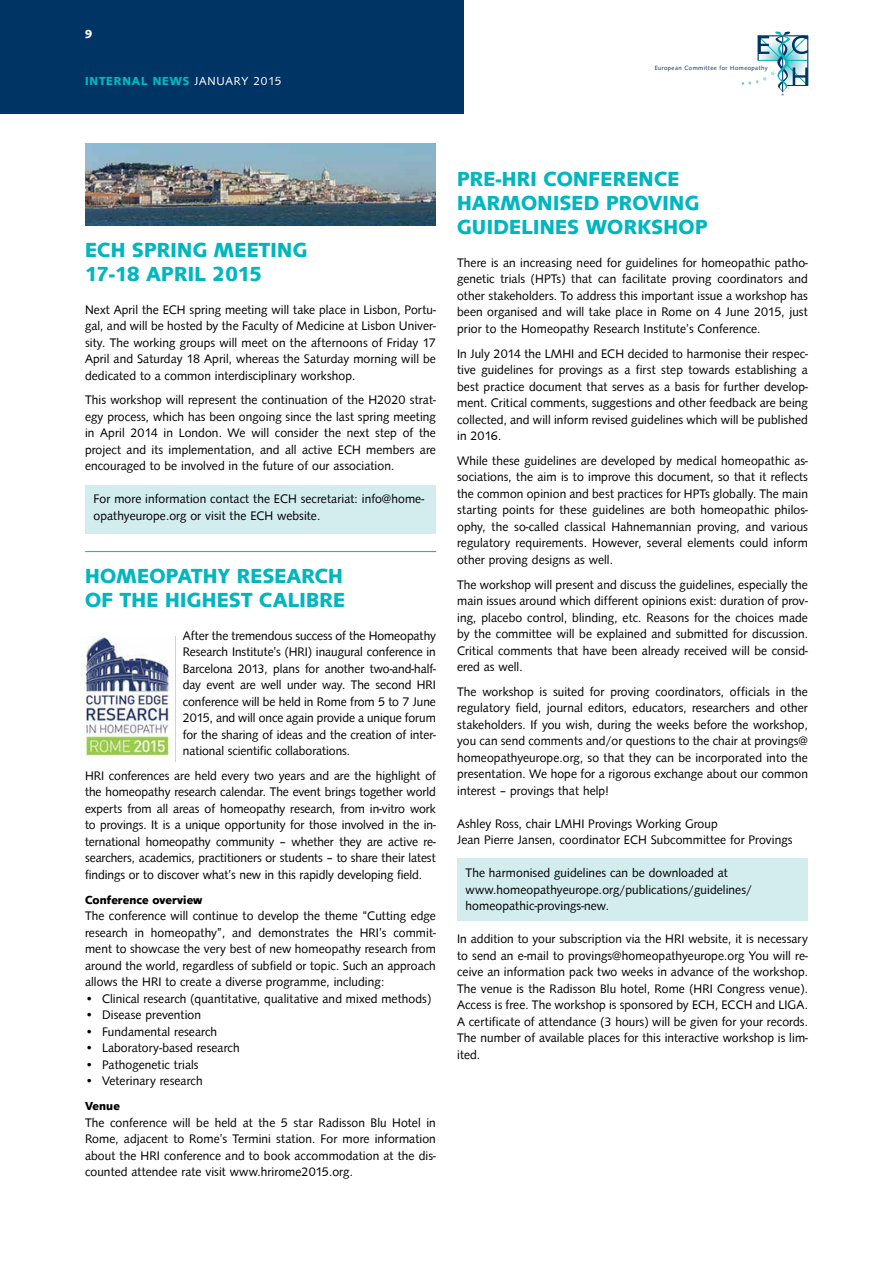
<style>
.page{position:relative;width:893px;height:1263px;background:#fff}
.page>*{position:absolute;margin:0;border:0;box-sizing:border-box;transform-origin:0 0}
.t1{font:700 21px/24px "Syntax D";letter-spacing:.02em;color:#00b6bf}
.t2{font:12.75px/16.5px "Syntax D";letter-spacing:.01em;color:#000;text-align:justify}
.t3{font:700 12px "Syntax D";letter-spacing:.075em;color:#00b6bf}
.t4{font:700 12px "Syntax D";color:#000}
.t5{font:700 12px "Syntax D";color:#fff}
.t6{font:6.3px "Syntax D";letter-spacing:.075em;color:#003465}
.s1{font-weight:400;color:#fff}
</style>
<div class="page">
<div style="left:0;top:0;width:463px;height:114px;background:#003465"></div>
<hr style="left:808px;top:36px;width:1px;height:49px;background:#003465">
<svg style="left:741px;top:31px;width:67px;height:65px"></svg>
<div style="left:457px;top:858px;width:351px;height:62px;background:#d3edee"></div>
<div style="left:85px;top:485px;width:351px;height:49px;background:#d3edee"></div>
<img style="left:85px;top:144px;width:351px;height:81px">
<img style="left:80px;top:637px;width:95px;height:121px">
<hr style="left:85px;top:551px;width:351px;height:1px;background:#00b6bf">
<p class="t5" style="left:85px;top:27px;width:9px">9</p>
<p class="t3" style="left:85px;top:74px;width:198px">INTERNAL NEWS <span class="s1">January 2015</span></p>
<p class="t6" style="left:655px;top:64px;width:115px">European Committee for Homeopathy</p>
<h1 class="t1" style="left:85px;top:238px;width:14px">ECH</h1>
<h1 class="t1" style="left:85px;top:238px;width:224px;text-indent:47px">SPRING MEETING<br>17-18 APRIL 2015</h1>
<p class="t2" style="left:85px;top:301px;width:352px">Next April the ECH spring meeting will take place in Lisbon, Portu&shy;gal, and will be hosted by the Faculty of Medicine at Lisbon Univer&shy;sity. The working groups will meet on the afternoons of Friday 17<br>April and Saturday 18 April, whereas the Saturday morning will be dedicated to a common interdisciplinary workshop.</p>
<p class="t2" style="left:85px;top:392px;width:352px">This workshop will represent the continuation of the H2020 strat&shy;egy process, which has been ongoing since the last spring meeting in April 2014 in London. We will consider the next step of the project and its implementation, and all active ECH members are encouraged to be involved in the future of our association.</p>
<p class="t2" style="left:94px;top:491px;width:332px">For more information contact the ECH secretariat: info@home&shy;opathyeurope.org or visit the ECH website.</p>
<h1 class="t1" style="left:85px;top:564px;width:261px">HOMEOPATHY RESEARCH<br>OF THE HIGHEST CALIBRE</h1>
<p class="t2" style="left:183px;top:627px;width:255px">After the tremendous success of the Homeopathy Research Institute’s (HRI) inaugural conference in Barcelona 2013, plans for another two-and-half&shy;day event are well under way. The second HRI conference will be held in Rome from 5 to 7 June 2015, and will once again provide a unique forum for the sharing of ideas and the creation of inter&shy;national scientific collaborations.</p>
<p class="t2" style="left:85px;top:768px;width:352px">HRI conferences are held every two years and are the highlight of the homeopathy research calendar. The event brings together world experts from all areas of homeopathy research, from in-vitro work to provings. It is a unique opportunity for those involved in the in&shy;ternational homeopathy community – whether they are active re&shy;searchers, academics, practitioners or students – to share their latest findings or to discover what’s new in this rapidly developing field.</p>
<p class="t4" style="left:85px;top:893px;width:119px">CONFERENCE OVERVIEW</p>
<p class="t2" style="left:85px;top:908px;width:352px">The conference will continue to develop the theme “Cutting edge research in homeopathy”, and demonstrates the HRI’s commit&shy;ment to showcase the very best of new homeopathy research from around the world, regardless of subfield or topic. Such an approach allows the HRI to create a diverse programme, including:</p>
<p class="t2" style="left:85px;top:990px;width:348px">• Clinical research (quantitative, qualitative and mixed methods)</p>
<p class="t2" style="left:85px;top:1007px;width:118px">• Disease prevention</p>
<p class="t2" style="left:85px;top:1023px;width:133px">• Fundamental research</p>
<p class="t2" style="left:85px;top:1040px;width:156px">• Laboratory-based research</p>
<p class="t2" style="left:85px;top:1056px;width:115px">• Pathogenetic trials</p>
<p class="t2" style="left:85px;top:1073px;width:119px">• Veterinary research</p>
<p class="t4" style="left:85px;top:1099px;width:36px">VENUE</p>
<p class="t2" style="left:85px;top:1114px;width:352px">The conference will be held at the 5 star Radisson Blu Hotel in Rome, adjacent to Rome’s Termini station. For more information about the HRI conference and to book accommodation at the dis&shy;counted attendee rate visit www.hrirome2015.org.</p>
<h1 class="t1" style="left:457px;top:167px;width:252px;text-indent:86px">CONFERENCE<br>HARMONISED PROVING<br>GUIDELINES WORKSHOP</h1>
<p class="t2" style="left:457px;top:255px;width:352px">There is an increasing need for guidelines for homeopathic patho&shy;genetic trials (HPTs) that can facilitate proving coordinators and other stakeholders. To address this important issue a workshop has been organised and will take place in Rome on 4 June 2015, just prior to the Homeopathy Research Institute’s Conference.</p>
<p class="t2" style="left:457px;top:345px;width:352px">In July 2014 the LMHI and ECH decided to harmonise their respec&shy;tive guidelines for provings as a first step towards establishing a best practice document that serves as a basis for further develop&shy;ment. Critical comments, suggestions and other feedback are being collected, and will inform revised guidelines which will be published in 2016.</p>
<p class="t2" style="left:457px;top:453px;width:352px">While these guidelines are developed by medical homeopathic as&shy;sociations, the aim is to improve this document, so that it reflects the common opinion and best practices for HPTs globally. The main starting points for these guidelines are both homeopathic philos&shy;ophy, the so-called classical Hahnemannian proving, and various regulatory requirements. However, several elements could inform other proving designs as well.</p>
<p class="t2" style="left:457px;top:576px;width:352px">The workshop will present and discuss the guidelines, especially the main issues around which different opinions exist: duration of prov&shy;ing, placebo control, blinding, etc. Reasons for the choices made by the committee will be explained and submitted for discussion.<br>Critical comments that have been already received will be consid&shy;ered as well.</p>
<p class="t2" style="left:457px;top:684px;width:352px">The workshop is suited for proving coordinators, officials in the regulatory field, journal editors, educators, researchers and other stakeholders. If you wish, during the weeks before the workshop, you can send comments and/or questions to the chair at provings@ homeopathyeurope.org, so that they can be incorporated into the presentation. We hope for a rigorous exchange about our common interest – provings that help!</p>
<p class="t2" style="left:457px;top:816px;width:337px">Ashley Ross, chair LMHI Provings Working Group<br>Jean Pierre Jansen, coordinator ECH Subcommittee for Provings</p>
<p class="t2" style="left:466px;top:865px;width:288px;text-align:left">The harmonised guidelines can be downloaded at www.homeopathyeurope.org/publications/guidelines/ homeopathic-provings-new.</p>
<p class="t2" style="left:457px;top:931px;width:352px">In addition to your subscription via the HRI website, it is necessary to send an e-mail to provings@homeopathyeurope.org You will re&shy;ceive an information pack two weeks in advance of the workshop.<br>The venue is the Radisson Blu hotel, Rome (HRI Congress venue).<br>Access is free. The workshop is sponsored by ECH, ECCH and LIGA.<br>A certificate of attendance (3 hours) will be given for your records.<br>The number of available places for this interactive workshop is lim&shy;ited.</p>
<h1 class="t1" style="left:457px;top:167px;width:57px">PRE-HRI</h1>
</div>
